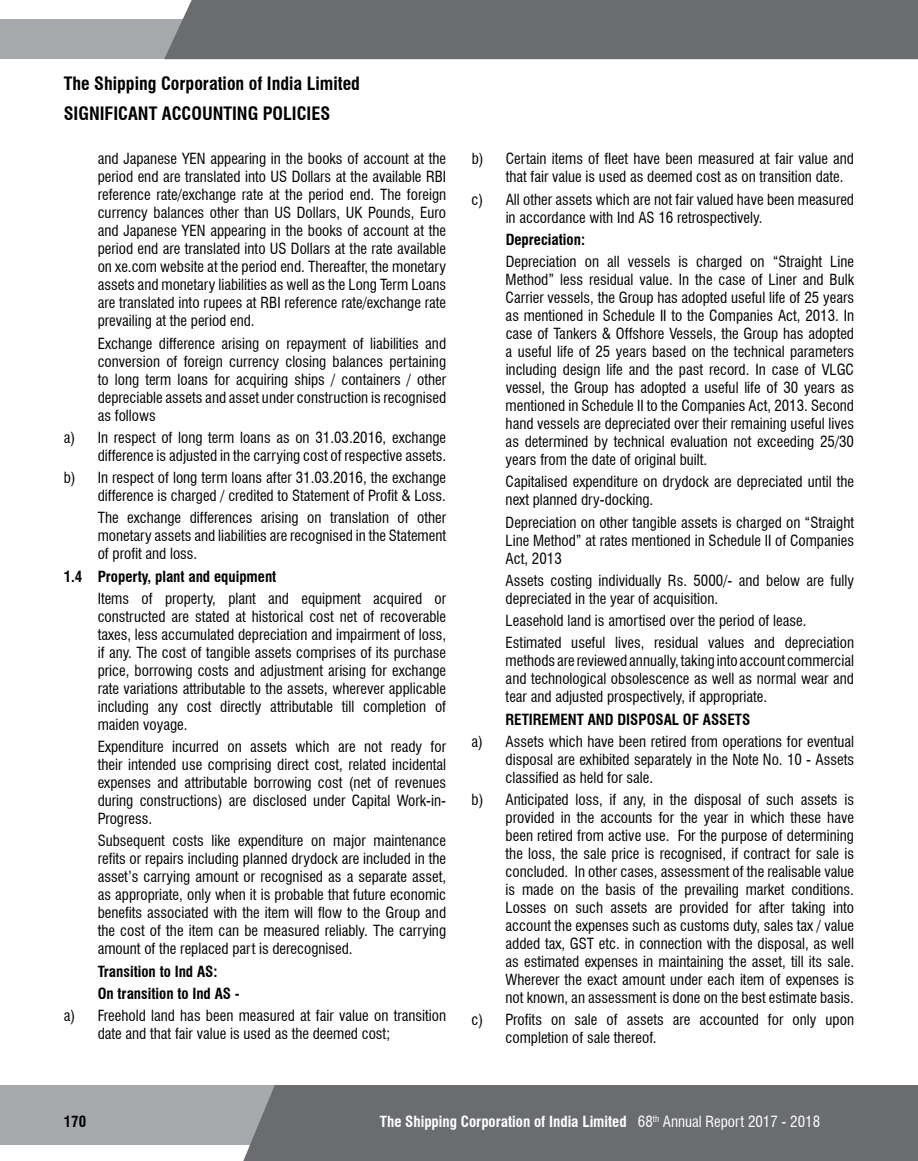
<style>
.page{position:relative;width:918px;height:1161px;background:#fff}
.page>*{position:absolute;margin:0;border:0;box-sizing:border-box;transform-origin:0 0}
.t1{font:700 condensed 18px "Swiss 721 BT";color:#000}
.t2{font:condensed 15px/18px "Swiss 721 BT";color:#000;text-align:justify}
.t3{font:700 condensed 15px/22.2px "Swiss 721 BT";color:#000}
.t4{font:700 condensed 15px "Swiss 721 BT";color:#fff}
.s1{font-weight:400}
</style>
<div class="page">
<div style="left:0;top:1086px;width:918px;height:59px;background:#a6a8ab"></div>
<div style="left:238px;top:1085px;width:679px;height:76px;background:#6b6c6f"></div>
<svg style="left:917px;top:1085px;width:1px;height:76px"></svg>
<div style="left:0;top:19px;width:918px;height:40px;background:#a6a8ab"></div>
<div style="left:164px;top:0;width:754px;height:59px;background:#6b6c6f"></div>
<p class="t1" style="left:64px;top:73px;width:298px">The Shipping Corporation of India Limited</p>
<p class="t1" style="left:64px;top:103px;width:268px">SIGNIFICANT ACCOUNTING POLICIES</p>
<p class="t2" style="left:98px;top:150px;width:350px">and Japanese YEN appearing in the books of account at the period end are translated into US Dollars at the available RBI reference rate/exchange rate at the period end. The foreign currency balances other than US Dollars, UK Pounds, Euro and Japanese YEN appearing in the books of account at the period end are translated into US Dollars at the rate available on xe.com website at the period end. Thereafter, the monetary assets and monetary liabilities as well as the Long Term Loans are translated into rupees at RBI reference rate/exchange rate prevailing at the period end.</p>
<p class="t2" style="left:98px;top:334px;width:350px">Exchange difference arising on repayment of liabilities and conversion of foreign currency closing balances pertaining to long term loans for acquiring ships / containers / other depreciable assets and asset under construction is recognised as follows</p>
<p class="t2" style="left:64px;top:429px;width:384px;text-align:right">a) In respect of long term loans as on 31.03.2016, exchange difference is adjusted in the carrying cost of respective assets.</p>
<p class="t2" style="left:64px;top:469px;width:384px;text-align:right">b) In respect of long term loans after 31.03.2016, the exchange difference is charged / credited to Statement of Profit &amp; Loss.</p>
<p class="t2" style="left:98px;top:509px;width:350px">The exchange differences arising on translation of other monetary assets and liabilities are recognised in the Statement of profit and loss.</p>
<p class="t3" style="left:64px;top:565px;width:214px">1.4 Property, plant and equipment</p>
<p class="t2" style="left:98px;top:589px;width:350px">Items of property, plant and equipment acquired or constructed are stated at historical cost net of recoverable taxes, less accumulated depreciation and impairment of loss, if any. The cost of tangible assets comprises of its purchase price, borrowing costs and adjustment arising for exchange rate variations attributable to the assets, wherever applicable including any cost directly attributable till completion of maiden voyage.</p>
<p class="t2" style="left:98px;top:738px;width:350px">Expenditure incurred on assets which are not ready for their intended use comprising direct cost, related incidental expenses and attributable borrowing cost (net of revenues during constructions) are disclosed under Capital Work-in-Progress.</p>
<p class="t2" style="left:98px;top:832px;width:350px">Subsequent costs like expenditure on major maintenance refits or repairs including planned drydock are included in the asset’s carrying amount or recognised as a separate asset, as appropriate, only when it is probable that future economic benefits associated with the item will flow to the Group and the cost of the item can be measured reliably. The carrying amount of the replaced part is derecognised.</p>
<p class="t3" style="left:98px;top:960px;width:144px">Transition to Ind AS:<br>On transition to Ind AS -</p>
<p class="t2" style="left:98px;top:1007px;width:350px;text-indent:-34px">a) Freehold land has been measured at fair value on transition date and that fair value is used as the deemed cost;</p>
<p class="t2" style="left:506px;top:150px;width:350px;text-indent:-34px">b) Certain items of fleet have been measured at fair value and that fair value is used as deemed cost as on transition date.</p>
<p class="t2" style="left:506px;top:190px;width:350px;text-indent:-34px">c) All other assets which are not fair valued have been measured in accordance with Ind AS 16 retrospectively.</p>
<p class="t3" style="left:506px;top:228px;width:81px">Depreciation:</p>
<p class="t2" style="left:506px;top:253px;width:350px">Depreciation on all vessels is charged on “Straight Line Method” less residual value. In the case of Liner and Bulk Carrier vessels, the Group has adopted useful life of 25 years as mentioned in Schedule II to the Companies Act, 2013. In case of Tankers &amp; Offshore Vessels, the Group has adopted a useful life of 25 years based on the technical parameters including design life and the past record. In case of VLGC vessel, the Group has adopted a useful life of 30 years as mentioned in Schedule II to the Companies Act, 2013. Second hand vessels are depreciated over their remaining useful lives as determined by technical evaluation not exceeding 25/30 years from the date of original built.</p>
<p class="t2" style="left:506px;top:473px;width:350px">Capitalised expenditure on drydock are depreciated until the next planned dry-docking.</p>
<p class="t2" style="left:506px;top:513px;width:350px">Depreciation on other tangible assets is charged on “Straight Line Method” at rates mentioned in Schedule II of Companies Act, 2013</p>
<p class="t2" style="left:506px;top:571px;width:350px">Assets costing individually Rs. 5000/- and below are fully depreciated in the year of acquisition.</p>
<p class="t2" style="left:506px;top:610px;width:350px;line-height:22.2px">Leasehold land is amortised over the period of lease.<br>Estimated useful lives, residual values and depreciation</p>
<p class="t2" style="left:506px;top:652px;width:350px">methods are reviewed annually, taking into account commercial and technological obsolescence as well as normal wear and tear and adjusted prospectively, if appropriate.</p>
<p class="t3" style="left:506px;top:708px;width:246px">RETIREMENT AND DISPOSAL OF ASSETS</p>
<p class="t2" style="left:506px;top:732px;width:350px;text-indent:-34px">a) Assets which have been retired from operations for eventual disposal are exhibited separately in the Note No. 10 - Assets classified as held for sale.</p>
<p class="t2" style="left:506px;top:791px;width:350px;text-indent:-34px">b) Anticipated loss, if any, in the disposal of such assets is provided in the accounts for the year in which these have been retired from active use. For the purpose of determining the loss, the sale price is recognised, if contract for sale is concluded. In other cases, assessment of the realisable value is made on the basis of the prevailing market conditions.<br>Losses on such assets are provided for after taking into account the expenses such as customs duty, sales tax / value added tax, GST etc. in connection with the disposal, as well as estimated expenses in maintaining the asset, till its sale.<br>Wherever the exact amount under each item of expenses is not known, an assessment is done on the best estimate basis.</p>
<p class="t2" style="left:506px;top:1011px;width:350px;text-indent:-34px">c) Profits on sale of assets are accounted for only upon completion of sale thereof.</p>
<p class="t3" style="left:64px;top:1110px;width:24px">170</p>
<p class="t4" style="left:380px;top:1113px;width:442px">The Shipping Corporation of India Limited <span class="s1">68</span><sup>th</sup> <span class="s1">Annual Report 2017 - 2018</span></p>
</div>
